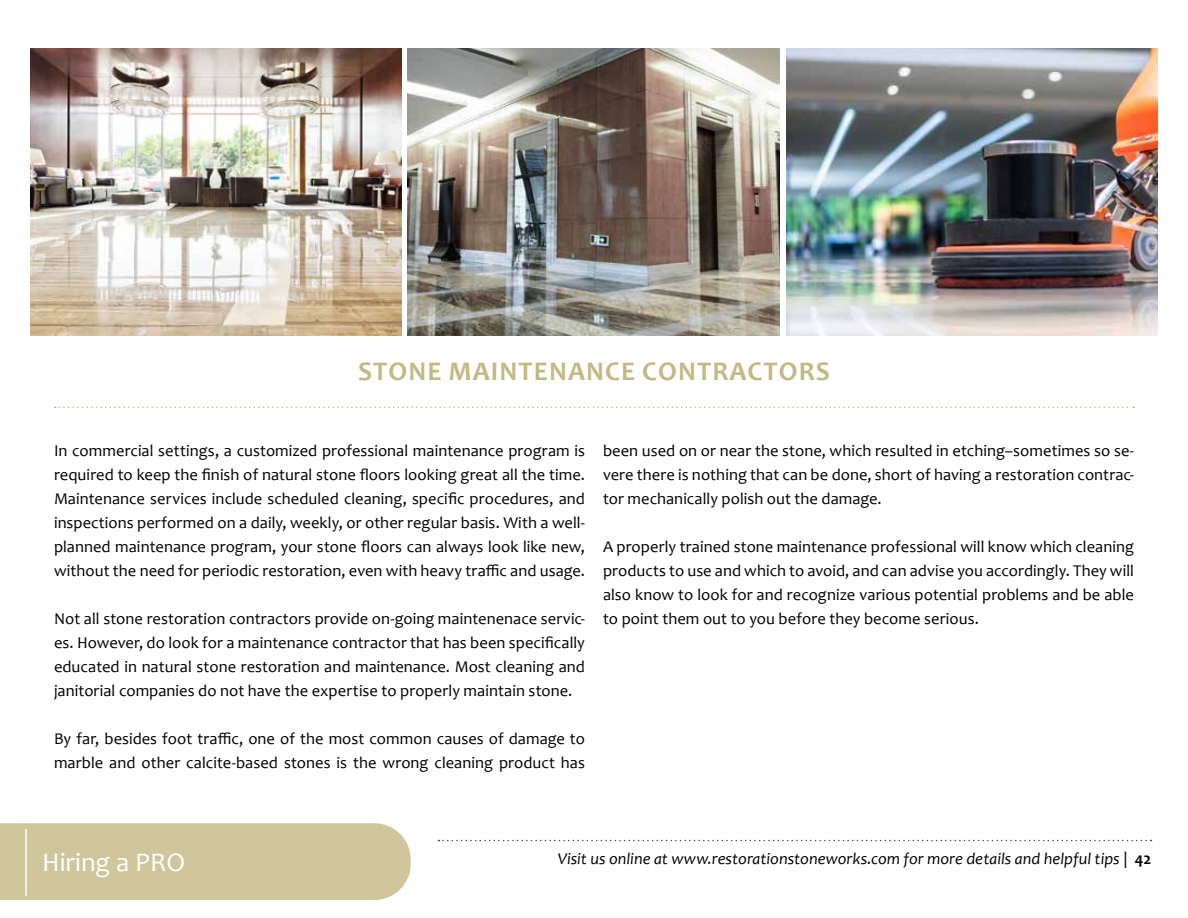
<style>
.page{position:relative;width:1188px;height:918px;background:#fff}
.page>*{position:absolute;margin:0;border:0;box-sizing:border-box;transform-origin:0 0}
.t1{font:700 27px "Candara";letter-spacing:.04em;color:#c4b883}
.t2{font:27px "Candara";color:#fff}
.t3{font:16.5px/24px "Candara";letter-spacing:.005em;color:#000;text-align:justify}
.t4{font:italic 16.5px "Candara";color:#000}
.s1{font-style:normal}
.s2{font-weight:700;font-style:normal}
</style>
<div class="page">
<svg style="left:438px;top:840px;width:714px;height:1px"></svg>
<div style="left:0;top:823px;width:411px;height:77px;background:#cfc69b"></div>
<hr style="left:25px;top:829px;width:2px;height:67px;background:#fff">
<svg style="left:55px;top:407px;width:1079px;height:1px"></svg>
<img style="left:408px;top:48px;width:372px;height:288px">
<img style="left:30px;top:48px;width:372px;height:288px">
<img style="left:786px;top:48px;width:372px;height:288px">
<h1 class="t1" style="left:358px;top:355px;width:473px">STONE MAINTENANCE CONTRACTORS</h1>
<p class="t3" style="left:54px;top:439px;width:533px">In commercial settings, a customized professional maintenance program is required to keep the finish of natural stone floors looking great all the time.<br>Maintenance services include scheduled cleaning, specific procedures, and inspections performed on a daily, weekly, or other regular basis. With a well&shy;planned maintenance program, your stone floors can always look like new, without the need for periodic restoration, even with heavy traffic and usage.</p>
<p class="t3" style="left:54px;top:607px;width:533px">Not all stone restoration contractors provide on-going maintenenace servic&shy;es. However, do look for a maintenance contractor that has been specifically educated in natural stone restoration and maintenance. Most cleaning and janitorial companies do not have the expertise to properly maintain stone.</p>
<p class="t3" style="left:54px;top:727px;width:533px">By far, besides foot traffic, one of the most common causes of damage to marble and other calcite-based stones is the wrong cleaning product has</p>
<p class="t3" style="left:603px;top:439px;width:533px">been used on or near the stone, which resulted in etching–sometimes so se&shy;vere there is nothing that can be done, short of having a restoration contrac&shy;tor mechanically polish out the damage.</p>
<p class="t3" style="left:603px;top:535px;width:533px">A properly trained stone maintenance professional will know which cleaning products to use and which to avoid, and can advise you accordingly. They will also know to look for and recognize various potential problems and be able to point them out to you before they become serious.</p>
<h1 class="t2" style="left:42px;top:846px;width:145px">Hiring a PRO</h1>
<p class="t4" style="left:558px;top:848px;width:595px">Visit us online at www.restorationstoneworks.com for more details and helpful tips <span class="s1">|</span> <span class="s2">42</span></p>
</div>
